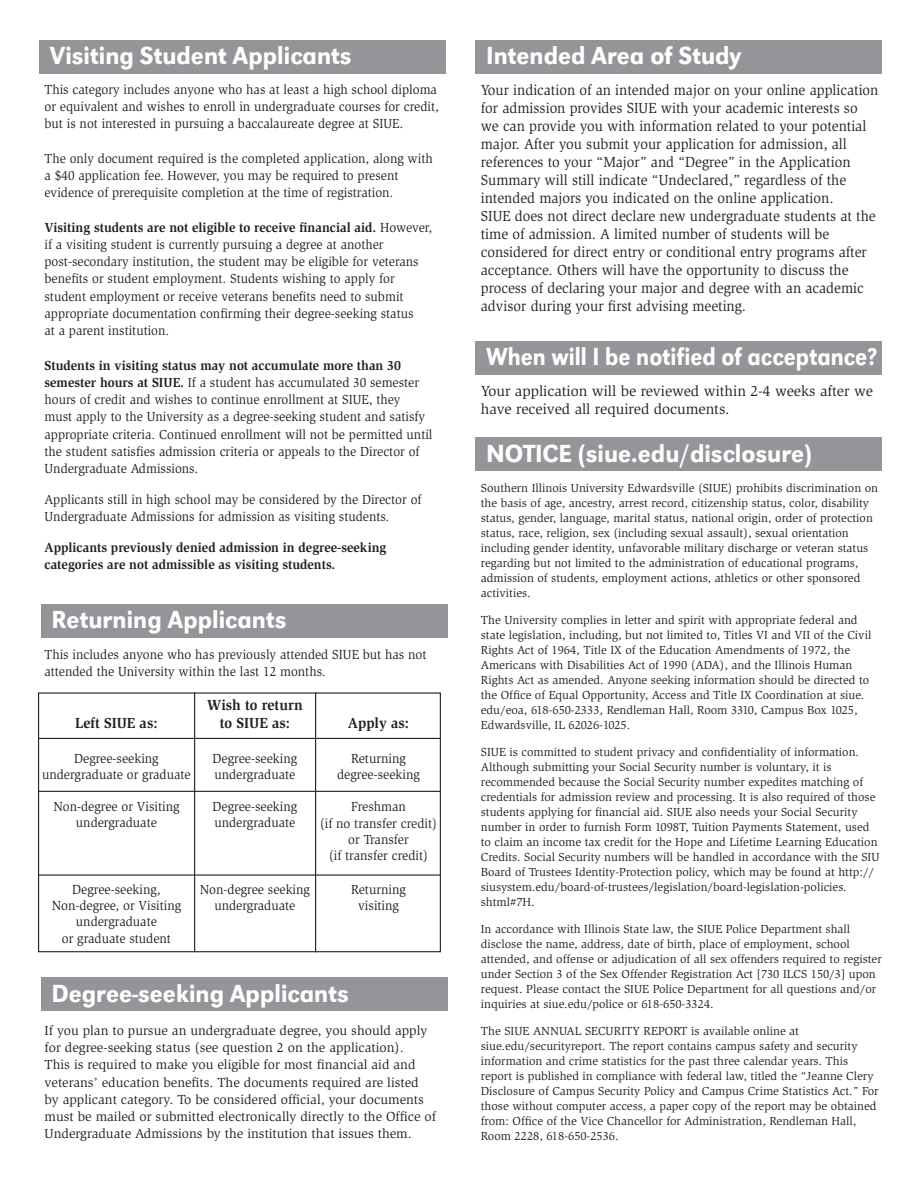
<style>
.page{position:relative;width:918px;height:1188px;background:#fff}
.page>*{position:absolute;margin:0;border:0;box-sizing:border-box;transform-origin:0 0}
.t1{font:500 25.5px "URW Grotesk T";color:#fff;scale:.95 1}
.t2{font:500 25.5px "URW Grotesk T";color:#fff;scale:.88 1}
.t3{font:15px/18px "Slimbach";color:#231f20;scale:.95 1}
.t4{font:15px/18px "Slimbach";color:#231f20}
.t5{font:700 15px "Slimbach";color:#231f20;scale:.95 1}
.t6{font:13.5px/17.2px "Slimbach";color:#231f20;scale:.95 1}
.t7{font:13.5px/17.2px "Slimbach";color:#231f20}
.t8{font:700 13.5px/17.2px "Slimbach";color:#231f20;scale:.95 1}
.t9{font:12px/15px "Slimbach";color:#231f20}
.s1{font-weight:700}
</style>
<div class="page">
<div style="left:39px;top:40px;width:407px;height:34px;background:#939598"></div>
<div style="left:475px;top:40px;width:407px;height:34px;background:#939598"></div>
<div style="left:475px;top:342px;width:407px;height:33px;background:#939598"></div>
<div style="left:475px;top:438px;width:407px;height:33px;background:#939598"></div>
<div style="left:41px;top:604px;width:407px;height:34px;background:#939598"></div>
<div style="left:41px;top:978px;width:407px;height:33px;background:#939598"></div>
<div style="left:38px;top:692px;width:403px;height:260px;border:1px solid #231f20"></div>
<hr style="left:194px;top:692px;width:1px;height:260px;background:#231f20">
<hr style="left:315px;top:692px;width:1px;height:260px;background:#231f20">
<hr style="left:38px;top:738px;width:402px;height:1px;background:#231f20">
<hr style="left:38px;top:791px;width:402px;height:1px;background:#231f20">
<hr style="left:38px;top:874px;width:402px;height:2px;background:#231f20">
<p class="t1" style="left:50px;top:41px;width:319px">Visiting Student Applicants</p>
<p class="t1" style="left:486px;top:41px;width:270px">Intended Area of Study</p>
<p class="t6" style="left:45px;top:80px;width:417px">This category includes anyone who has at least a high school diploma or equivalent and wishes to enroll in undergraduate courses for credit, but is not interested in pursuing a baccalaureate degree at SIUE.</p>
<p class="t6" style="left:45px;top:149px;width:410px">The only document required is the completed application, along with a $40 application fee. However, you may be required to present</p>
<p class="t6" style="left:45px;top:184px;width:369px">evidence of prerequisite completion at the time of registration.</p>
<p class="t6" style="left:45px;top:218px;width:410px"><span class="s1">Visiting students are not eligible to receive financial aid.</span> However, if a visiting student is currently pursuing a degree at another</p>
<p class="t6" style="left:45px;top:253px;width:395px">post-secondary institution, the student may be eligible for veterans</p>
<p class="t6" style="left:45px;top:270px;width:370px">benefits or student employment. Students wishing to apply for</p>
<p class="t6" style="left:45px;top:287px;width:379px">student employment or receive veterans benefits need to submit</p>
<p class="t6" style="left:45px;top:305px;width:390px">appropriate documentation confirming their degree-seeking status</p>
<p class="t6" style="left:45px;top:322px;width:133px">at a parent institution.</p>
<p class="t8" style="left:45px;top:356px;width:377px">Students in visiting status may not accumulate more than 30</p>
<p class="t6" style="left:45px;top:374px;width:410px"><span class="s1">semester hours at SIUE.</span> If a student has accumulated 30 semester hours of credit and wishes to continue enrollment at SIUE, they<br>must apply to the University as a degree-seeking student and satisfy appropriate criteria. Continued enrollment will not be permitted until the student satisfies admission criteria or appeals to the Director of Undergraduate Admissions.</p>
<p class="t6" style="left:45px;top:491px;width:398px">Applicants still in high school may be considered by the Director of<br>Undergraduate Admissions for admission as visiting students.</p>
<p class="t8" style="left:45px;top:539px;width:361px">Applicants previously denied admission in degree-seeking categories are not admissible as visiting students.</p>
<p class="t1" style="left:52px;top:605px;width:249px">Returning Applicants</p>
<p class="t6" style="left:45px;top:646px;width:404px">This includes anyone who has previously attended SIUE but has not attended the University within the last 12 months.</p>
<p class="t5" style="left:75px;top:714px;width:88px">Left SIUE as:</p>
<p class="t6" style="left:74px;top:750px;width:90px">Degree-seeking</p>
<p class="t6" style="left:42px;top:766px;width:158px">undergraduate or graduate</p>
<p class="t6" style="left:53px;top:798px;width:134px">Non-degree or Visiting</p>
<p class="t6" style="left:76px;top:814px;width:87px">undergraduate</p>
<p class="t5" style="left:207px;top:696px;width:103px">Wish to return</p>
<p class="t5" style="left:220px;top:714px;width:75px">to SIUE as:</p>
<p class="t6" style="left:213px;top:750px;width:90px">Degree-seeking</p>
<p class="t6" style="left:214px;top:766px;width:87px">undergraduate</p>
<p class="t6" style="left:213px;top:798px;width:90px">Degree-seeking</p>
<p class="t6" style="left:214px;top:814px;width:87px">undergraduate</p>
<p class="t6" style="left:72px;top:881px;width:94px">Degree-seeking,</p>
<p class="t6" style="left:52px;top:897px;width:138px">Non-degree, or Visiting</p>
<p class="t6" style="left:76px;top:913px;width:87px">undergraduate</p>
<p class="t6" style="left:62px;top:930px;width:116px">or graduate student</p>
<p class="t6" style="left:200px;top:881px;width:117px;line-height:16.2px;text-align:center">Non-degree seeking undergraduate</p>
<p class="t5" style="left:348px;top:714px;width:66px">Apply as:</p>
<p class="t6" style="left:351px;top:750px;width:59px">Returning</p>
<p class="t6" style="left:337px;top:766px;width:88px">degree-seeking</p>
<p class="t6" style="left:351px;top:798px;width:59px">Freshman</p>
<p class="t6" style="left:320px;top:815px;width:125px">(if no transfer credit)</p>
<p class="t6" style="left:348px;top:831px;width:65px">or Transfer</p>
<p class="t6" style="left:329px;top:847px;width:106px">(if transfer credit)</p>
<p class="t6" style="left:351px;top:881px;width:59px">Returning</p>
<p class="t6" style="left:358px;top:897px;width:44px">visiting</p>
<p class="t1" style="left:52px;top:978px;width:314px">Degree-seeking Applicants</p>
<p class="t7" style="left:45px;top:1022px;width:384px">If you plan to pursue an undergraduate degree, you should apply for degree-seeking status (see question 2 on the application).</p>
<p class="t7" style="left:45px;top:1056px;width:393px">This is required to make you eligible for most financial aid and veterans’ education benefits. The documents required are listed by applicant category. To be considered official, your documents must be mailed or submitted electronically directly to the Office of Undergraduate Admissions by the institution that issues them.</p>
<p class="t3" style="left:481px;top:81px;width:420px">Your indication of an intended major on your online application for admission provides SIUE with your academic interests so we can provide you with information related to your potential major. After you submit your application for admission, all</p>
<p class="t3" style="left:481px;top:153px;width:391px">references to your “Major” and “Degree” in the Application<br>Summary will still indicate “Undeclared,” regardless of the intended majors you indicated on the online application.</p>
<p class="t3" style="left:481px;top:207px;width:417px">SIUE does not direct declare new undergraduate students at the time of admission. A limited number of students will be</p>
<p class="t3" style="left:481px;top:243px;width:408px">considered for direct entry or conditional entry programs after acceptance. Others will have the opportunity to discuss the process of declaring your major and degree with an academic advisor during your first advising meeting.</p>
<p class="t2" style="left:486px;top:342px;width:446px">When will I be notified of acceptance?</p>
<p class="t4" style="left:481px;top:382px;width:394px">Your application will be reviewed within 2-4 weeks after we have received all required documents.</p>
<p class="t1" style="left:486px;top:438px;width:344px">NOTICE (siue.edu/disclosure)</p>
<p class="t9" style="left:481px;top:481px;width:399px">Southern Illinois University Edwardsville (SIUE) prohibits discrimination on the basis of age, ancestry, arrest record, citizenship status, color, disability status, gender, language, marital status, national origin, order of protection status, race, religion, sex (including sexual assault), sexual orientation including gender identity, unfavorable military discharge or veteran status regarding but not limited to the administration of educational programs, admission of students, employment actions, athletics or other sponsored activities.</p>
<p class="t9" style="left:481px;top:613px;width:392px">The University complies in letter and spirit with appropriate federal and state legislation, including, but not limited to, Titles VI and VII of the Civil Rights Act of 1964, Title IX of the Education Amendments of 1972, the Americans with Disabilities Act of 1990 (ADA), and the Illinois Human Rights Act as amended. Anyone seeking information should be directed to the Office of Equal Opportunity, Access and Title IX Coordination at siue. edu/eoa, 618-650-2333, Rendleman Hall, Room 3310, Campus Box 1025, Edwardsville, IL 62026-1025.</p>
<p class="t9" style="left:481px;top:745px;width:380px">SIUE is committed to student privacy and confidentiality of information.</p>
<p class="t9" style="left:481px;top:760px;width:400px">Although submitting your Social Security number is voluntary, it is recommended because the Social Security number expedites matching of credentials for admission review and processing. It is also required of those students applying for financial aid. SIUE also needs your Social Security number in order to furnish Form 1098T, Tuition Payments Statement, used to claim an income tax credit for the Hope and Lifetime Learning Education Credits. Social Security numbers will be handled in accordance with the SIU Board of Trustees Identity-Protection policy, which may be found at http:// siusystem.edu/board-of-trustees/legislation/board-legislation-policies. shtml#7H.</p>
<p class="t9" style="left:481px;top:922px;width:402px">In accordance with Illinois State law, the SIUE Police Department shall disclose the name, address, date of birth, place of employment, school attended, and offense or adjudication of all sex offenders required to register under Section 3 of the Sex Offender Registration Act [730 ILCS 150/3] upon request. Please contact the SIUE Police Department for all questions and/or inquiries at siue.edu/police or 618-650-3324.</p>
<p class="t9" style="left:481px;top:1024px;width:320px">The SIUE ANNUAL SECURITY REPORT is available online at</p>
<p class="t9" style="left:481px;top:1039px;width:399px">siue.edu/securityreport. The report contains campus safety and security information and crime statistics for the past three calendar years. This report is published in compliance with federal law, titled the “Jeanne Clery Disclosure of Campus Security Policy and Campus Crime Statistics Act.” For those without computer access, a paper copy of the report may be obtained from: Office of the Vice Chancellor for Administration, Rendleman Hall, Room 2228, 618-650-2536.</p>
</div>
